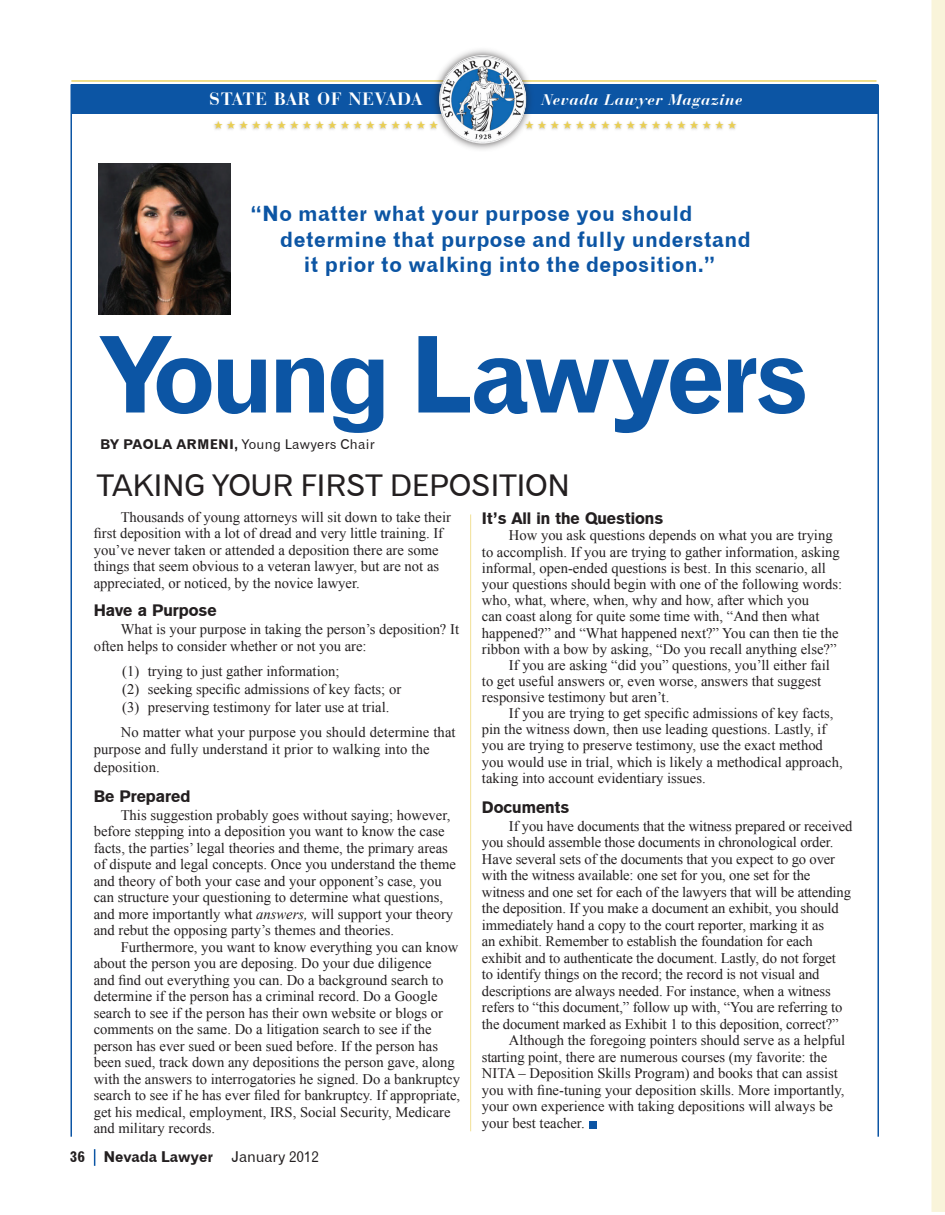
<style>
.page{position:relative;width:945px;height:1215px;background:#fff}
.page>*{position:absolute;margin:0;border:0;box-sizing:border-box;transform-origin:0 0}
.t1{font:105.45px "Gothic 720 BT Bold B";letter-spacing:-.05em;color:#0c55a4}
.t2{font:30px "Gothic 720 BT Roman B";letter-spacing:-.01em;color:#231f20}
.t3{font:21.3px "Gothic 720 BT Bold B";letter-spacing:.02em;color:#0c55a4}
.t4{font:700 18.6px "Bauer Bodoni BT";letter-spacing:.06em;color:#fff}
.t5{font:16.5px "Gothic 725 BT Black A";color:#231f20}
.t6{font:italic 700 16.05px "Bauer Bodoni BT";letter-spacing:.06em;color:#fff}
.t7{font:15px "Gothic 720 BT Bold B";letter-spacing:-.01em;color:#231f20}
.t8{font:14.7px/16.5px "Times New Roman";color:#231f20}
.t9{font:13.5px "Gothic 720 BT Roman B";letter-spacing:.02em;color:#231f20}
.t10{font:10.05px "Zapf Dingbats IT Cby BT";color:#e9ce52}
.s1{font-family:"Gothic 720 BT Bold B"}
.s2{font-style:italic}
.s3{font-family:"Gothic 720 BT Roman B"}
</style>
<div class="page">
<div style="left:932px;top:0;width:13px;height:1212px;background:#f9f4da"></div>
<svg style="left:94px;top:1149px;width:1px;height:17px"></svg>
<hr style="left:71px;top:80px;width:806px;height:2px;background:#e9ce52">
<hr style="left:70px;top:84px;width:2px;height:1053px;background:#0c55a4">
<div style="left:71px;top:84px;width:807px;height:30px;background:#0c55a4"></div>
<div style="left:430px;top:46px;width:106px;height:106px;background:#231f20;opacity:.75"></div>
<svg style="left:442px;top:58px;width:81px;height:82px;background:#87a6c0"></svg>
<div style="left:439px;top:55px;width:87px;height:89px;border:6px solid #fff;border-radius:50%"></div>
<img style="left:482px;top:56px;width:42px;height:29px">
<div style="left:212px;top:119px;width:527px;height:13px;background:#231f20;opacity:.27"></div>
<hr style="left:470px;top:514px;width:1px;height:617px;background:#f1e097">
<img style="left:99px;top:164px;width:131px;height:151px">
<hr style="left:878px;top:84px;width:1px;height:1053px;background:#0c55a4">
<div style="left:590px;top:1121px;width:7px;height:8px;background:#0c55a4"></div>
<p class="t4" style="left:210px;top:87px;width:214px">STATE BAR OF NEVADA</p>
<p class="t6" style="left:542px;top:89px;width:202px">Nevada Lawyer Magazine</p>
<p class="t10" style="left:214px;top:120px;width:226px">★ ★ ★ ★ ★ ★ ★ ★ ★ ★ ★ ★ ★ ★ ★ ★ ★ ★</p>
<p class="t10" style="left:525px;top:120px;width:213px">★ ★ ★ ★ ★ ★ ★ ★ ★ ★ ★ ★ ★ ★ ★ ★ ★</p>
<h3 class="t3" style="left:251px;top:200px;width:443px">“No matter what your purpose you should</h3>
<h3 class="t3" style="left:280px;top:226px;width:472px">determine that purpose and fully understand</h3>
<h3 class="t3" style="left:304px;top:252px;width:413px">it prior to walking into the deposition.”</h3>
<h1 class="t1" style="left:101px;top:311px;width:710px">Young Lawyers</h1>
<p class="t9" style="left:100px;top:436px;width:276px"><span class="s1">BY PAOLA ARM ENI ,</span> Young Lawyers Chair</p>
<h2 class="t2" style="left:97px;top:467px;width:475px">TAKING YOUR FIRST DEPOSITION</h2>
<p class="t8" style="left:94px;top:508px;width:359px;text-indent:27px">Thousands of young attorneys will sit down to take their first deposition with a lot of dread and very little training. If you’ve never taken or attended a deposition there are some things that seem obvious to a veteran lawyer, but are not as appreciated, or noticed, by the novice lawyer.</p>
<p class="t5" style="left:94px;top:600px;width:124px">Have a Purpose</p>
<p class="t8" style="left:94px;top:620px;width:367px;line-height:17.5px;text-indent:27px">What is your purpose in taking the person’s deposition? It often helps to consider whether or not you are:</p>
<p class="t8" style="left:122px;top:663px;width:280px;line-height:17.5px">(1) trying to just gather information;<br>(2) seeking specific admissions of key facts; or (3) preserving testimony for later use at trial.</p>
<p class="t8" style="left:94px;top:723px;width:364px;line-height:17.5px;text-indent:27px">No matter what your purpose you should determine that purpose and fully understand it prior to walking into the deposition.</p>
<p class="t5" style="left:94px;top:786px;width:98px">Be Prepared</p>
<p class="t8" style="left:94px;top:806px;width:364px;text-indent:27px">This suggestion probably goes without saying; however, before stepping into a deposition you want to know the case facts, the parties’ legal theories and theme, the primary areas of dispute and legal concepts. Once you understand the theme and theory of both your case and your opponent’s case, you can structure your questioning to determine what questions, and more importantly what <span class="s2">answers,</span> will support your theory and rebut the opposing party’s themes and theories.</p>
<p class="t8" style="left:94px;top:938px;width:368px;text-indent:27px">Furthermore, you want to know everything you can know about the person you are deposing. Do your due diligence<br>and find out everything you can. Do a background search to determine if the person has a criminal record. Do a Google search to see if the person has their own website or blogs or comments on the same. Do a litigation search to see if the person has ever sued or been sued before. If the person has been sued, track down any depositions the person gave, along with the answers to interrogatories he signed. Do a bankruptcy search to see if he has ever filed for bankruptcy. If appropriate, get his medical, employment, IRS, Social Security, Medicare and military records.</p>
<p class="t7" style="left:70px;top:1148px;width:251px">36 Nevada Lawyer <span class="s3">January 2012</span></p>
<p class="t5" style="left:482px;top:508px;width:183px">It’s All in the Questions</p>
<p class="t8" style="left:509px;top:527px;width:325px">How you ask questions depends on what you are trying</p>
<p class="t8" style="left:482px;top:543px;width:359px">to accomplish. If you are trying to gather information, asking</p>
<p class="t8" style="left:482px;top:560px;width:346px">informal, open-ended questions is best. In this scenario, all</p>
<p class="t8" style="left:482px;top:576px;width:362px">your questions should begin with one of the following words:</p>
<p class="t8" style="left:482px;top:592px;width:329px">who, what, where, when, why and how, after which you</p>
<p class="t8" style="left:482px;top:608px;width:339px">can coast along for quite some time with, “And then what</p>
<p class="t8" style="left:482px;top:624px;width:358px">happened?” and “What happened next?” You can then tie the</p>
<p class="t8" style="left:482px;top:640px;width:356px">ribbon with a bow by asking, “Do you recall anything else?”</p>
<p class="t8" style="left:509px;top:656px;width:322px">If you are asking “did you” questions, you’ll either fail</p>
<p class="t8" style="left:482px;top:672px;width:341px">to get useful answers or, even worse, answers that suggest</p>
<p class="t8" style="left:482px;top:689px;width:189px">responsive testimony but aren’t.</p>
<p class="t8" style="left:509px;top:705px;width:326px">If you are trying to get specific admissions of key facts,</p>
<p class="t8" style="left:482px;top:721px;width:346px">pin the witness down, then use leading questions. Lastly, if</p>
<p class="t8" style="left:482px;top:737px;width:343px">you are trying to preserve testimony, use the exact method</p>
<p class="t8" style="left:482px;top:753px;width:362px">you would use in trial, which is likely a methodical approach,</p>
<p class="t8" style="left:482px;top:770px;width:225px">taking into account evidentiary issues.</p>
<p class="t5" style="left:482px;top:797px;width:89px">Documents</p>
<p class="t8" style="left:509px;top:817px;width:345px">If you have documents that the witness prepared or received</p>
<p class="t8" style="left:482px;top:834px;width:353px">you should assemble those documents in chronological order.</p>
<p class="t8" style="left:482px;top:850px;width:355px">Have several sets of the documents that you expect to go over</p>
<p class="t8" style="left:482px;top:867px;width:330px">with the witness available: one set for you, one set for the</p>
<p class="t8" style="left:482px;top:883px;width:371px">witness and one set for each of the lawyers that will be attending</p>
<p class="t8" style="left:482px;top:900px;width:358px">the deposition. If you make a document an exhibit, you should</p>
<p class="t8" style="left:482px;top:916px;width:344px">immediately hand a copy to the court reporter, marking it as</p>
<p class="t8" style="left:482px;top:933px;width:332px">an exhibit. Remember to establish the foundation for each</p>
<p class="t8" style="left:482px;top:949px;width:356px">exhibit and to authenticate the document. Lastly, do not forget</p>
<p class="t8" style="left:482px;top:966px;width:339px">to identify things on the record; the record is not visual and</p>
<p class="t8" style="left:482px;top:982px;width:350px">descriptions are always needed. For instance, when a witness</p>
<p class="t8" style="left:482px;top:999px;width:362px">refers to “this document,” follow up with, “You are referring to</p>
<p class="t8" style="left:482px;top:1015px;width:358px">the document marked as Exhibit 1 to this deposition, correct?”</p>
<p class="t8" style="left:509px;top:1032px;width:338px">Although the foregoing pointers should serve as a helpful</p>
<p class="t8" style="left:482px;top:1048px;width:347px">starting point, there are numerous courses (my favorite: the</p>
<p class="t8" style="left:482px;top:1065px;width:357px">NITA – Deposition Skills Program) and books that can assist</p>
<p class="t8" style="left:482px;top:1081px;width:364px">you with fine-tuning your deposition skills. More importantly,</p>
<p class="t8" style="left:482px;top:1098px;width:352px">your own experience with taking depositions will always be</p>
<p class="t8" style="left:482px;top:1114px;width:104px">your best teacher.</p>
</div>
